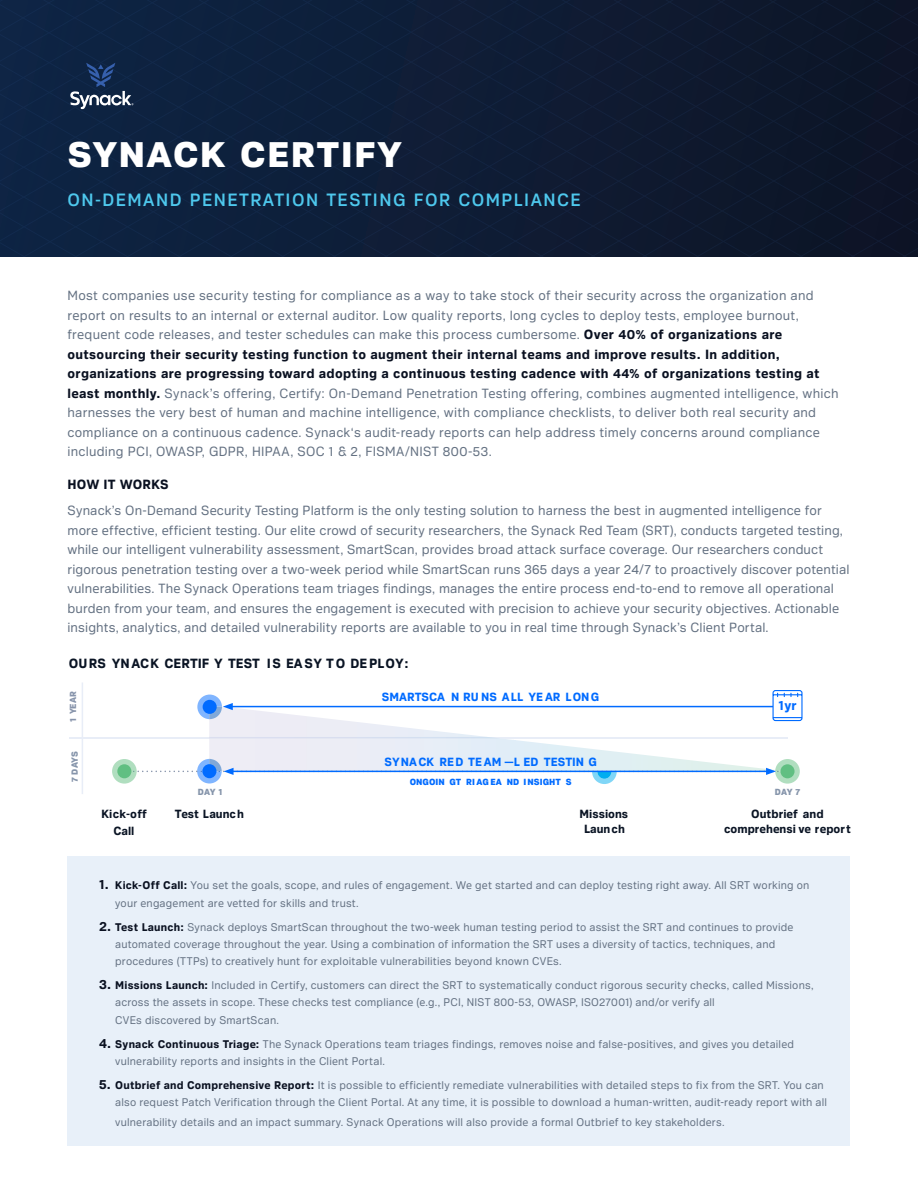
<style>
.page{position:relative;width:918px;height:1188px;background:#fff}
.page>*{position:absolute;margin:0;border:0;box-sizing:border-box;transform-origin:0 0}
.H2_White_Left{font:800 36px "Crique Grotesk Display";letter-spacing:.03em;color:#fff}
.Eyebrow_Green_Large{font:500 18px "Crique Grotesk";letter-spacing:.08em;color:#4ec8ed}
.t1{font:13.5px/19.5px "Crique Grotesk";letter-spacing:.015em;color:#647182}
.t2{font:700 13.5px "Crique Grotesk";color:#0a1424}
.t3{font:700 13.5px "Crique Grotesk";letter-spacing:.015em;color:#0a1121}
.t4{font:700 13.5px "Crique Grotesk";color:#006bff}
.t5{font:700 12px/15px "Crique Grotesk";color:#0a1424;text-align:center}
.t6{font:700 12px "Crique Grotesk";color:#006bff}
.t7{font:11.25px/17.2px "Crique Grotesk";letter-spacing:.015em;color:#647182}
.t8{font:800 9px "Crique Grotesk";color:#006bff}
.t9{font:800 9px "Crique Grotesk";letter-spacing:.005em;color:#8695ab}
.t10{font:800 9px "Crique Grotesk";color:#8794ab}
.s1{font-weight:700;color:#0a1121}
.s2{font-weight:700;font-size:13.5px;color:#0a1121}
</style>
<div class="page">
<svg style="left:0;top:0;width:918px;height:257px;background:#0e1d36"></svg>
<div style="left:68px;top:857px;width:782px;height:289px;background:#e8f0f9"></div>
<hr style="left:69px;top:737px;width:719px;height:1px;background:#e8edf7">
<hr style="left:82px;top:682px;width:1px;height:112px;background:#e8edf7">
<svg style="left:112px;top:690px;width:691px;height:94px"></svg>
<p class="H2_White_Left" style="left:68px;top:135px;width:336px">SYNACK CERTIFY</p>
<p class="Eyebrow_Green_Large" style="left:68px;top:190px;width:515px">ON-DEMAND PENETRATION TESTING FOR COMPLIANCE</p>
<p class="t1" style="left:68px;top:286px;width:773px">Most companies use security testing for compliance as a way to take stock of their security across the organization and report on results to an internal or external auditor. Low quality reports, long cycles to deploy tests, employee burnout, frequent code releases, and tester schedules can make this process cumbersome. <span class="s1">Over 40% of organizations are outsourcing their security testing function to augment their internal teams and improve results. In addition, organizations are progressing toward adopting a continuous testing cadence with 44% of organizations testing at least monthly.</span> Synack’s offering, Certify: On-Demand Penetration Testing offering, combines augmented intelligence, which harnesses the very best of human and machine intelligence, with compliance checklists, to deliver both real security and compliance on a continuous cadence. Synack‘s audit-ready reports can help address timely concerns around compliance including PCI, OWASP, GDPR, HIPAA, SOC 1 &amp; 2, FISMA/NIST 800-53.</p>
<p class="t3" style="left:68px;top:477px;width:103px">HOW IT WORKS</p>
<p class="t1" style="left:68px;top:501px;width:784px">Synack’s On-Demand Security Testing Platform is the only testing solution to harness the best in augmented intelligence for more effective, efficient testing. Our elite crowd of security researchers, the Synack Red Team (SRT), conducts targeted testing, while our intelligent vulnerability assessment, SmartScan, provides broad attack surface coverage. Our researchers conduct rigorous penetration testing over a two-week period while SmartScan runs 365 days a year 24/7 to proactively discover potential vulnerabilities. The Synack Operations team triages findings, manages the entire process end-to-end to remove all operational burden from your team, and ensures the engagement is executed with precision to achieve your security objectives. Actionable insights, analytics, and detailed vulnerability reports are available to you in real time through Synack’s Client Portal.</p>
<p class="t2" style="left:69px;top:656px;width:341px">OURS YNACK CERTIF Y TEST IS EASY TO DEPLOY:</p>
<p class="t10" style="left:68px;top:722px;width:32px;rotate:-90deg">1 YEAR</p>
<p class="t9" style="left:70px;top:782px;width:33px;rotate:-90deg">7 DAYS</p>
<p class="t6" style="left:382px;top:690px;width:219px">SMARTSCA N RU NS ALL YEAR LONG</p>
<p class="t6" style="left:384px;top:755px;width:214px">SYNACK RED TEAM —L ED TESTIN G</p>
<p class="t8" style="left:410px;top:778px;width:163px">ONGOIN GT RI AG EA ND I NSIGHT S</p>
<p class="t4" style="left:778px;top:698px;width:20px">1yr</p>
<p class="t9" style="left:198px;top:787px;width:26px">DAY 1</p>
<p class="t9" style="left:775px;top:787px;width:27px">DAY 7</p>
<p class="t5" style="left:102px;top:806px;width:47px;line-height:16.5px">Kick-off<br>Call</p>
<p class="t5" style="left:175px;top:807px;width:71px">Test Launch</p>
<p class="t5" style="left:580px;top:807px;width:50px">Missions<br>Launch</p>
<p class="t5" style="left:724px;top:807px;width:128px">Outbrief and comprehensi ve report</p>
<p class="t7" style="left:115px;top:877px;width:696px;text-indent:-16px"><span class="s2">1.</span> <span class="s1">Kick-Off Call:</span> You set the goals, scope, and rules of engagement. We get started and can deploy testing right away. All SRT working on your engagement are vetted for skills and trust.</p>
<p class="t7" style="left:115px;top:918px;width:680px;text-indent:-16px"><span class="s2">2.</span> <span class="s1">Test Launch:</span> Synack deploys SmartScan throughout the two-week human testing period to assist the SRT and continues to provide automated coverage throughout the year. Using a combination of information the SRT uses a diversity of tactics, techniques, and procedures (TTPs) to creatively hunt for exploitable vulnerabilities beyond known CVEs.</p>
<p class="t7" style="left:115px;top:977px;width:700px;text-indent:-16px"><span class="s2">3.</span> <span class="s1">Missions Launch:</span> Included in Certify, customers can direct the SRT to systematically conduct rigorous security checks, called Missions, across the assets in scope. These checks test compliance (e.g., PCI, NIST 800-53, OWASP, ISO27001) and/or verify all<br>CVEs discovered by SmartScan.</p>
<p class="t7" style="left:115px;top:1035px;width:680px;text-indent:-16px"><span class="s2">4.</span> <span class="s1">Synack Continuous Triage:</span> The Synack Operations team triages findings, removes noise and false-positives, and gives you detailed vulnerability reports and insights in the Client Portal.</p>
<p class="t7" style="left:99px;top:1076px;width:730px;text-align:right"><span class="s2">5.</span> <span class="s1">Outbrief and Comprehensive Report:</span> It is possible to efficiently remediate vulnerabilities with detailed steps to fix from the SRT. You can also request Patch Verification through the Client Portal. At any time, it is possible to download a human-written, audit-ready report with all</p>
<p class="t7" style="left:115px;top:1113px;width:611px">vulnerability details and an impact summary. Synack Operations will also provide a formal Outbrief to key stakeholders.</p>
</div>
